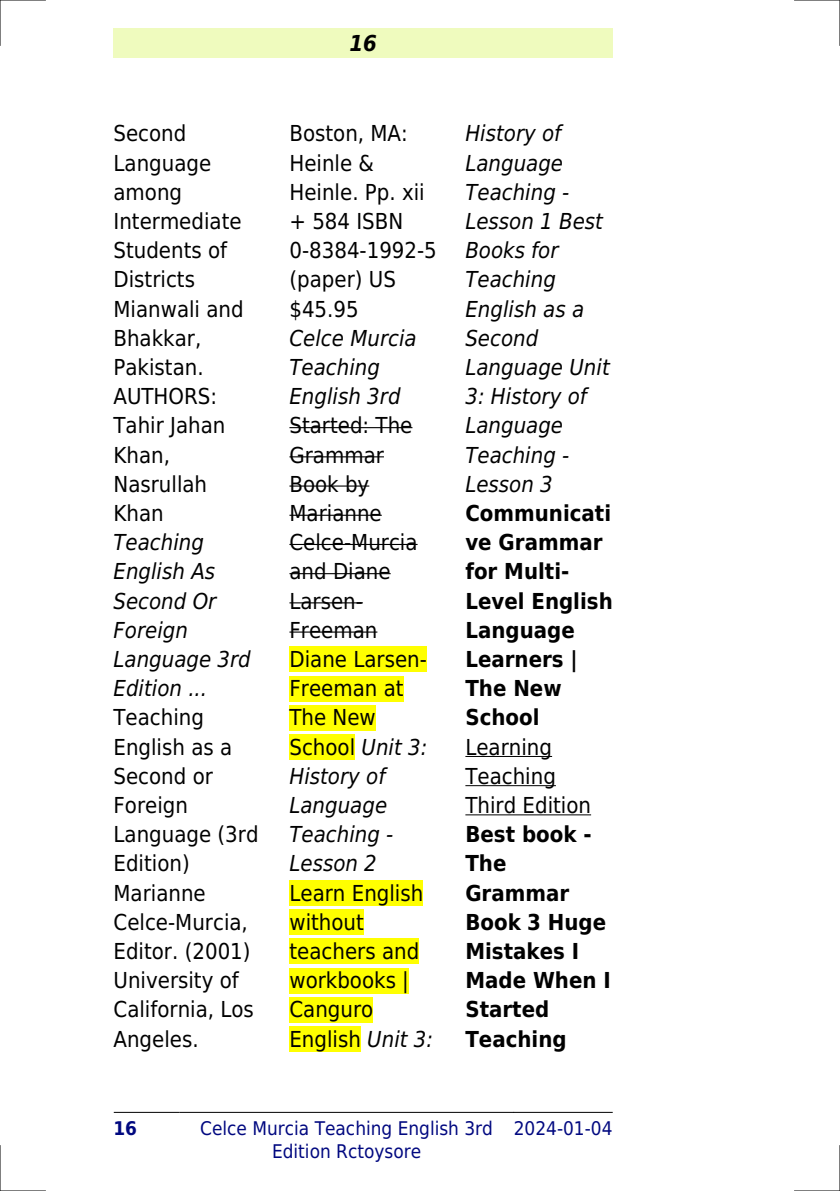
<style>
.page{position:relative;width:840px;height:1191px;background:#fff}
.page>*{position:absolute;margin:0;border:0;box-sizing:border-box;transform-origin:0 0}
.t1{font:22px/29.2px "DejaVu Sans Condensed";color:#000}
.t2{font:italic 22px/29.2px "DejaVu Sans Condensed";color:#000}
.t3{font:700 22px/29.2px "DejaVu Sans Condensed";color:#000}
.t4{font:italic 700 22px "DejaVu Sans Condensed";color:#000}
.t5{font:18.8px/22.6px "DejaVu Sans Condensed";color:#000880;text-align:center}
.t6{font:700 18.8px "DejaVu Sans Condensed";color:#000880}
.s1{font-style:italic}
</style>
<div class="page">
<div style="left:113px;top:28px;width:499px;height:30px;background:#effbbe"></div>
<hr style="left:114px;top:1112px;width:65px;height:1px;background:#000">
<hr style="left:180px;top:1112px;width:333px;height:1px;background:#000">
<hr style="left:514px;top:1112px;width:98px;height:1px;background:#000">
<hr style="left:289px;top:427px;width:123px;height:1px;background:#000">
<hr style="left:289px;top:456px;width:95px;height:1px;background:#000">
<hr style="left:289px;top:485px;width:80px;height:1px;background:#000">
<hr style="left:289px;top:515px;width:92px;height:1px;background:#000">
<hr style="left:289px;top:544px;width:128px;height:1px;background:#000">
<hr style="left:289px;top:573px;width:101px;height:1px;background:#000">
<hr style="left:289px;top:602px;width:74px;height:1px;background:#000">
<hr style="left:289px;top:631px;width:88px;height:1px;background:#000">
<div style="left:289px;top:646px;width:138px;height:26px;background:#ff0"></div>
<div style="left:289px;top:676px;width:114px;height:25px;background:#ff0"></div>
<div style="left:289px;top:705px;width:86px;height:25px;background:#ff0"></div>
<div style="left:289px;top:734px;width:66px;height:26px;background:#ff0"></div>
<div style="left:289px;top:880px;width:134px;height:25px;background:#ff0"></div>
<div style="left:289px;top:909px;width:75px;height:26px;background:#ff0"></div>
<div style="left:289px;top:938px;width:130px;height:26px;background:#ff0"></div>
<div style="left:289px;top:967px;width:120px;height:26px;background:#ff0"></div>
<div style="left:289px;top:997px;width:84px;height:25px;background:#ff0"></div>
<div style="left:289px;top:1026px;width:72px;height:25px;background:#ff0"></div>
<hr style="left:465px;top:756px;width:87px;height:1px;background:#000">
<hr style="left:465px;top:785px;width:90px;height:1px;background:#000">
<hr style="left:465px;top:814px;width:125px;height:1px;background:#000">
<hr style="left:0;top:0;width:45px;height:1px;background:#000">
<hr style="left:794px;top:0;width:45px;height:1px;background:#000">
<hr style="left:0;top:1190px;width:45px;height:1px;background:#000">
<hr style="left:794px;top:1190px;width:45px;height:1px;background:#000">
<hr style="left:0;top:0;width:1px;height:45px;background:#000">
<hr style="left:0;top:1145px;width:1px;height:46px;background:#000">
<hr style="left:839px;top:0;width:1px;height:45px;background:#000">
<hr style="left:839px;top:1145px;width:1px;height:46px;background:#000">
<p class="t1" style="left:113px;top:119px;width:132px">Second<br>Language among<br>Intermediate<br>Students of<br>Districts<br>Mianwali and<br>Bhakkar,<br>Pakistan.<br>AUTHORS:<br>Tahir Jahan<br>Khan,<br>Nasrullah<br>Khan</p>
<p class="t2" style="left:113px;top:528px;width:139px">Teaching<br>English As<br>Second Or<br>Foreign<br>Language 3rd<br>Edition ...</p>
<p class="t1" style="left:113px;top:703px;width:146px">Teaching<br>English as a<br>Second or<br>Foreign<br>Language (3rd<br>Edition)<br>Marianne<br>Celce-Murcia,<br>Editor. (2001)<br>University of<br>California, Los<br>Angeles.</p>
<p class="t4" style="left:349px;top:30px;width:29px">16</p>
<p class="t1" style="left:289px;top:119px;width:149px">Boston, MA:<br>Heinle &amp;<br>Heinle. Pp. xii + 584 ISBN<br>0-8384-1992-5 (paper) US $45.95</p>
<p class="t2" style="left:289px;top:323px;width:129px">Celce Murcia<br>Teaching<br>English 3rd</p>
<p class="t1" style="left:289px;top:411px;width:139px">Started: The<br>Grammar<br>Book by<br>Marianne<br>Celce-Murcia and Diane<br>Larsen-<br>Freeman<br>Diane Larsen-<br>Freeman at<br>The New<br>School <span class="s1">Unit 3:<br>History of<br>Language<br>Teaching -<br>Lesson 2</span></p>
<p class="t1" style="left:289px;top:878px;width:145px">Learn English without teachers and workbooks |<br>Canguro<br>English <span class="s1">Unit 3:</span></p>
<p class="t2" style="left:465px;top:119px;width:146px">History of<br>Language<br>Teaching -<br>Lesson 1 Best<br>Books for<br>Teaching<br>English as a<br>Second<br>Language Unit<br>3: History of<br>Language<br>Teaching -<br>Lesson 3</p>
<p class="t3" style="left:465px;top:499px;width:149px">Communicati ve Grammar for Multi-<br>Level English<br>Language<br>Learners |<br>The New<br>School</p>
<p class="t1" style="left:465px;top:732px;width:127px">Learning<br>Teaching<br>Third Edition</p>
<p class="t3" style="left:465px;top:820px;width:147px">Best book -<br>The<br>Grammar<br>Book 3 Huge<br>Mistakes I<br>Made When I<br>Started<br>Teaching</p>
<p class="t6" style="left:113px;top:1117px;width:25px">16</p>
<p class="t5" style="left:200px;top:1117px;width:294px">Celce Murcia Teaching English 3rd<br>Edition Rctoysore</p>
<p class="t5" style="left:513px;top:1117px;width:100px">2024-01-04</p>
</div>
